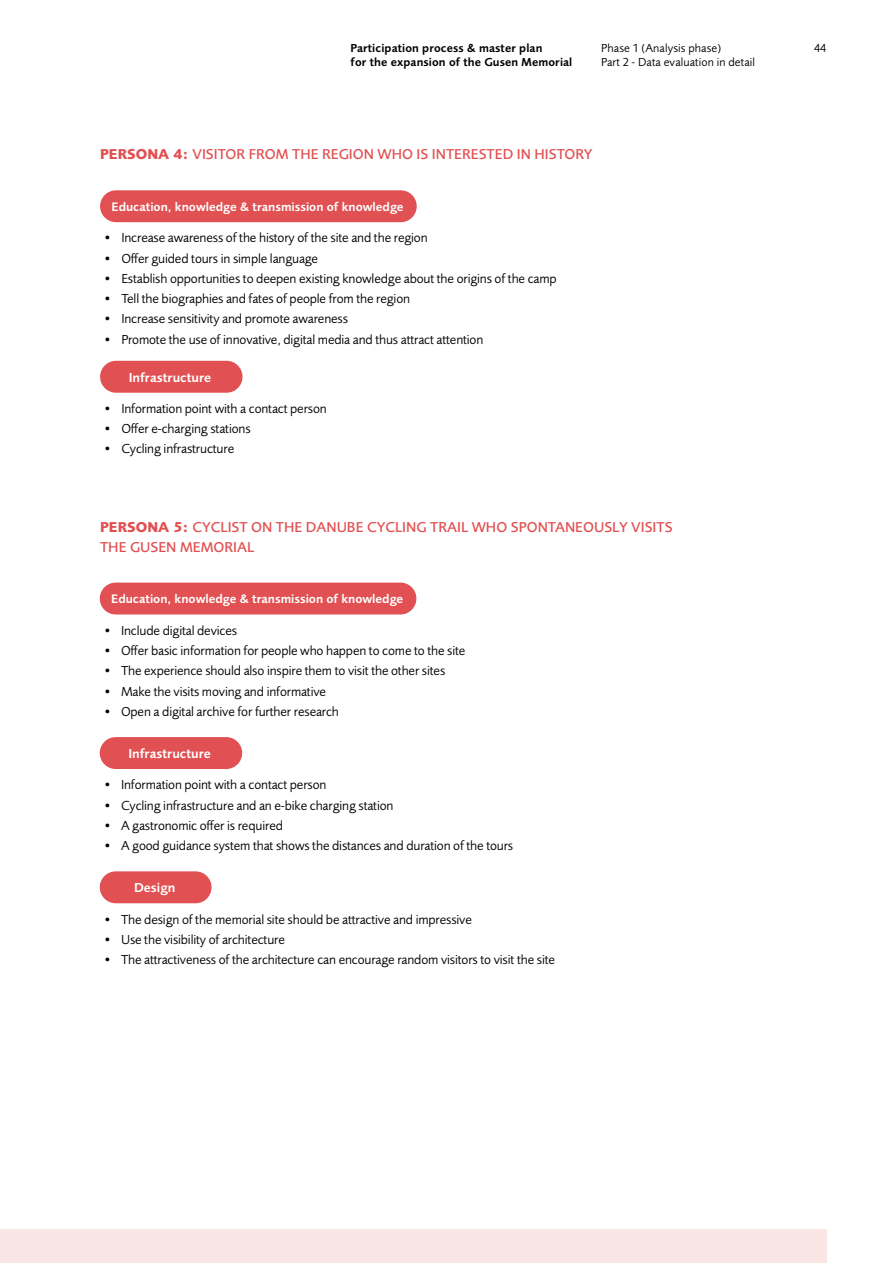
<style>
.page{position:relative;width:893px;height:1263px;background:#fff}
.page>*{position:absolute;margin:0;border:0;box-sizing:border-box;transform-origin:0 0}
.t1{font:500 14.85px/20.1px "Foundry Sans OT2";color:#e15052}
.t2{font:13.5px "Foundry Sans OT2";letter-spacing:-.01em;color:#000}
.t3{font:600 13.5px "Foundry Sans OT2";color:#fff}
.t4{font:600 12.75px "Foundry Sans OT2";color:#fff}
.t5{font:600 12px/14.4px "Foundry Sans OT2";letter-spacing:.01em;color:#000}
.t6{font:12px/14.4px "Foundry Sans OT2";letter-spacing:.01em;color:#000}
.s1{font-weight:700}
</style>
<div class="page">
<div style="left:0;top:1230px;width:826px;height:33px;background:#fae5e5"></div>
<div style="left:100px;top:583px;width:316px;height:31px;background:#e15052;border-radius:16px"></div>
<div style="left:100px;top:737px;width:142px;height:32px;background:#e15052;border-radius:16px"></div>
<div style="left:100px;top:871px;width:112px;height:32px;background:#e15052;border-radius:16px"></div>
<div style="left:100px;top:190px;width:317px;height:32px;background:#e15052;border-radius:16px"></div>
<div style="left:100px;top:361px;width:143px;height:32px;background:#e15052;border-radius:16px"></div>
<p class="t5" style="left:351px;top:40px;width:223px">Participation process &amp; master plan<br>for the expansion of the Gusen Memorial</p>
<p class="t6" style="left:601px;top:40px;width:155px">Phase 1 (Analysis phase)<br>Part 2 - Data evaluation in detail</p>
<p class="t6" style="left:814px;top:40px;width:14px">44</p>
<p class="t1" style="left:100px;top:143px;width:494px"><span class="s1">PERSONA 4:</span> VISITOR FROM THE REGION WHO IS INTERESTED IN HISTORY</p>
<p class="t4" style="left:112px;top:197px;width:294px">Education, knowledge &amp; transmission of knowledge</p>
<p class="t2" style="left:104px;top:228px;width:325px">• Increase awareness of the history of the site and the region</p>
<p class="t2" style="left:104px;top:249px;width:215px">• Offer guided tours in simple language</p>
<p class="t2" style="left:104px;top:269px;width:454px">• Establish opportunities to deepen existing knowledge about the origins of the camp</p>
<p class="t2" style="left:104px;top:289px;width:307px">• Tell the biographies and fates of people from the region</p>
<p class="t2" style="left:104px;top:309px;width:245px">• Increase sensitivity and promote awareness</p>
<p class="t2" style="left:104px;top:330px;width:381px">• Promote the use of innovative, digital media and thus attract attention</p>
<p class="t3" style="left:129px;top:367px;width:84px">Infrastructure</p>
<p class="t2" style="left:104px;top:399px;width:224px">• Information point with a contact person</p>
<p class="t2" style="left:104px;top:419px;width:148px">• Offer e-charging stations</p>
<p class="t2" style="left:104px;top:439px;width:131px">• Cycling infrastructure</p>
<p class="t1" style="left:100px;top:516px;width:574px"><span class="s1">PERSONA 5:</span> CYCLIST ON THE DANUBE CYCLING TRAIL WHO SPONTANEOUSLY VISITS<br>THE GUSEN MEMORIAL</p>
<p class="t4" style="left:111px;top:590px;width:294px">Education, knowledge &amp; transmission of knowledge</p>
<p class="t2" style="left:104px;top:621px;width:135px">• Include digital devices</p>
<p class="t2" style="left:104px;top:641px;width:363px">• Offer basic information for people who happen to come to the site</p>
<p class="t2" style="left:104px;top:661px;width:343px">• The experience should also inspire them to visit the other sites</p>
<p class="t2" style="left:104px;top:681px;width:224px">• Make the visits moving and informative</p>
<p class="t2" style="left:104px;top:702px;width:237px">• Open a digital archive for further research</p>
<p class="t3" style="left:128px;top:744px;width:84px">Infrastructure</p>
<p class="t2" style="left:104px;top:775px;width:224px">• Information point with a contact person</p>
<p class="t2" style="left:104px;top:795px;width:291px">• Cycling infrastructure and an e-bike charging station</p>
<p class="t2" style="left:104px;top:816px;width:181px">• A gastronomic offer is required</p>
<p class="t2" style="left:104px;top:836px;width:411px">• A good guidance system that shows the distances and duration of the tours</p>
<p class="t3" style="left:134px;top:878px;width:43px">Design</p>
<p class="t2" style="left:104px;top:909px;width:369px">• The design of the memorial site should be attractive and impressive</p>
<p class="t2" style="left:104px;top:930px;width:182px">• Use the visibility of architecture</p>
<p class="t2" style="left:104px;top:950px;width:452px">• The attractiveness of the architecture can encourage random visitors to visit the site</p>
</div>
